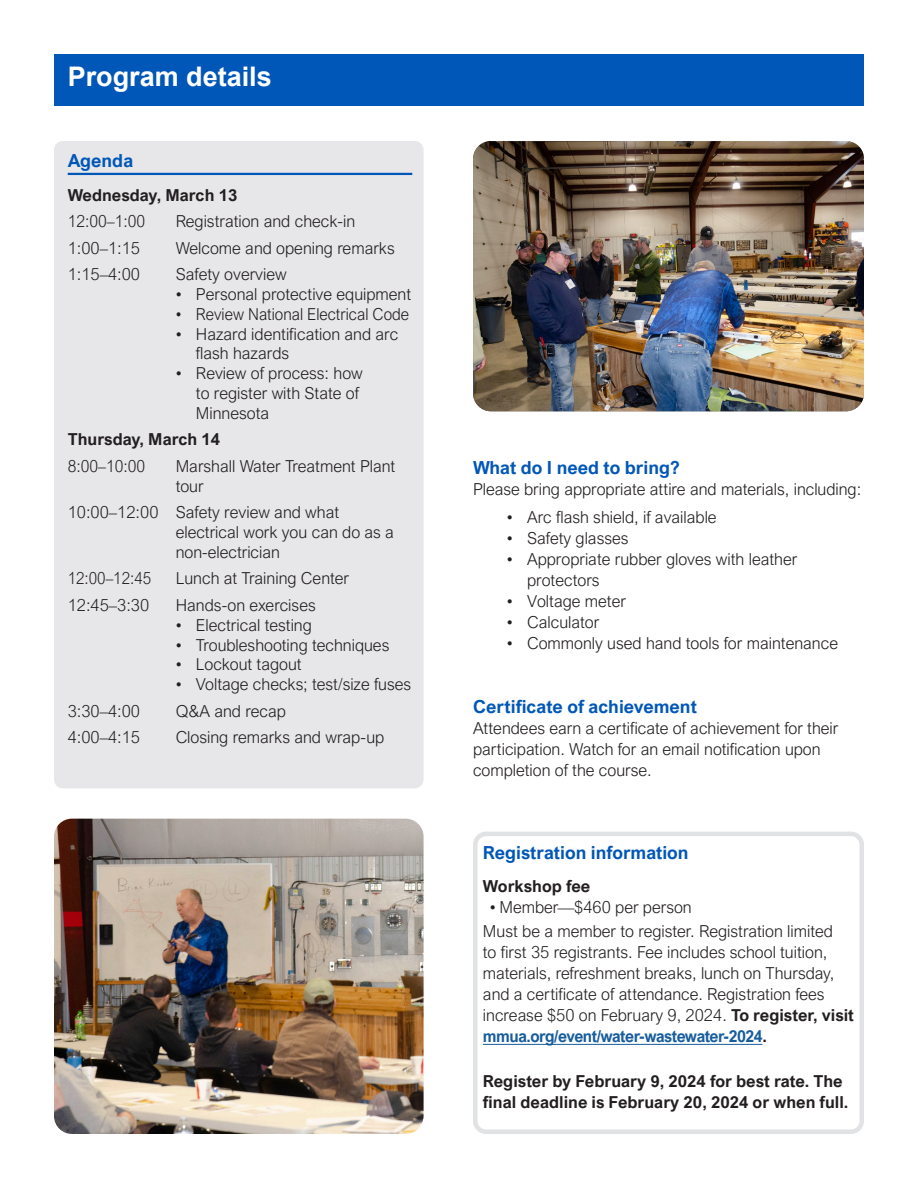
<style>
.page{position:relative;width:918px;height:1188px;background:#fff}
.page>*{position:absolute;margin:0;border:0;box-sizing:border-box;transform-origin:0 0}
.t1{font:700 27px "Arial";color:#fff}
.t2{font:700 18px "Arial Nova";color:#0057b7}
.t3{font:300 16.5px/21px "Arial Nova";color:#231f20}
.Brochure_Registration_Form_text{font:700 16.5px/21px "Arial Nova";color:#231f20}
.t4{font:300 16.5px "Arial Nova";color:#231f20;scale:.95 1}
.t5{font:300 16.5px "Arial Nova";color:#231f20;scale:.92 1}
.s1{font-weight:700}
.s2{font-weight:700;color:#175d9e}
</style>
<div class="page">
<div style="left:54px;top:54px;width:810px;height:52px;background:#0057b7"></div>
<div style="left:54px;top:141px;width:370px;height:647px;background:#e1e2e4;border-radius:9px"></div>
<div style="left:473px;top:832px;width:391px;height:302px;border:4px solid #e1e2e4;border-radius:11px"></div>
<hr style="left:483px;top:1044px;width:279px;height:1px;background:#175d9e">
<img style="left:473px;top:141px;width:391px;height:270px">
<img style="left:54px;top:819px;width:370px;height:315px">
<hr style="left:68px;top:173px;width:344px;height:2px;background:#0057b7">
<p class="t1" style="left:68px;top:58px;width:206px">Program details</p>
<p class="t2" style="left:68px;top:150px;width:67px">Agenda</p>
<p class="Brochure_Registration_Form_text" style="left:68px;top:184px;width:171px">Wednesday, March 13</p>
<p class="t4" style="left:68px;top:212px;width:83px">12:00–1:00</p>
<p class="t3" style="left:176px;top:211px;width:181px">Registration and check-in</p>
<p class="t3" style="left:68px;top:237px;width:74px">1:00–1:15</p>
<p class="t3" style="left:176px;top:237px;width:221px">Welcome and opening remarks</p>
<p class="t3" style="left:68px;top:264px;width:74px">1:15–4:00</p>
<p class="t3" style="left:176px;top:264px;width:113px">Safety overview</p>
<p class="t3" style="left:176px;top:284px;width:237px">• Personal protective equipment</p>
<p class="t4" style="left:176px;top:305px;width:247px">• Review National Electrical Code</p>
<p class="t3" style="left:196px;top:324px;width:204px;line-height:19.8px;text-indent:-20px">• Hazard identification and arc flash hazards</p>
<p class="t3" style="left:196px;top:363px;width:168px;line-height:19.8px;text-indent:-20px">• Review of process: how to register with State of<br>Minnesota</p>
<p class="Brochure_Registration_Form_text" style="left:68px;top:429px;width:154px">Thursday, March 14</p>
<p class="t4" style="left:68px;top:457px;width:83px">8:00–10:00</p>
<p class="t3" style="left:176px;top:456px;width:221px;line-height:19.8px">Marshall Water Treatment Plant tour</p>
<p class="t3" style="left:176px;top:503px;width:220px;line-height:19.8px;text-indent:-108px">10:00–12:00 Safety review and what electrical work you can do as a non-electrician</p>
<p class="t5" style="left:68px;top:569px;width:92px">12:00–12:45</p>
<p class="t3" style="left:176px;top:568px;width:175px">Lunch at Training Center</p>
<p class="t3" style="left:68px;top:595px;width:83px">12:45–3:30</p>
<p class="t3" style="left:176px;top:595px;width:142px">Hands-on exercises</p>
<p class="t3" style="left:176px;top:614px;width:138px">• Electrical testing</p>
<p class="t3" style="left:176px;top:634px;width:215px">• Troubleshooting techniques</p>
<p class="t3" style="left:176px;top:654px;width:127px">• Lockout tagout</p>
<p class="t3" style="left:176px;top:674px;width:237px">• Voltage checks; test/size fuses</p>
<p class="t3" style="left:68px;top:700px;width:74px">3:30–4:00</p>
<p class="t3" style="left:176px;top:700px;width:112px">Q&amp;A and recap</p>
<p class="t3" style="left:68px;top:727px;width:74px">4:00–4:15</p>
<p class="t3" style="left:176px;top:727px;width:210px">Closing remarks and wrap-up</p>
<p class="t2" style="left:473px;top:457px;width:208px">What do I need to bring?</p>
<p class="t3" style="left:473px;top:479px;width:390px">Please bring appropriate attire and materials, including:</p>
<p class="t3" style="left:507px;top:506px;width:211px">• Arc flash shield, if available</p>
<p class="t3" style="left:507px;top:527px;width:123px">• Safety glasses</p>
<p class="t3" style="left:527px;top:548px;width:272px;text-indent:-20px">• Appropriate rubber gloves with leather protectors</p>
<p class="t3" style="left:507px;top:590px;width:121px">• Voltage meter</p>
<p class="t3" style="left:507px;top:611px;width:94px">• Calculator</p>
<p class="t3" style="left:507px;top:632px;width:333px">• Commonly used hand tools for maintenance</p>
<p class="t2" style="left:473px;top:696px;width:225px">Certificate of achievement</p>
<p class="t3" style="left:473px;top:717px;width:367px">Attendees earn a certificate of achievement for their participation. Watch for an email notification upon completion of the course.</p>
<p class="t2" style="left:483px;top:842px;width:207px">Registration information</p>
<p class="Brochure_Registration_Form_text" style="left:483px;top:875px;width:109px">Workshop fee</p>
<p class="t3" style="left:490px;top:897px;width:204px">• Member—$460 per person</p>
<p class="t3" style="left:483px;top:921px;width:373px">Must be a member to register. Registration limited<br>to first 35 registrants. Fee includes school tuition, materials, refreshment breaks, lunch on Thursday, and a certificate of attendance. Registration fees increase $50 on February 9, 2024. <span class="s1">To register, visit </span><span class="s2">mmua.org/event/water-wastewater-2024</span><span class="s1">.</span></p>
<p class="Brochure_Registration_Form_text" style="left:483px;top:1070px;width:367px">Register by February 9, 2024 for best rate. The final deadline is February 20, 2024 or when full.</p>
</div>
